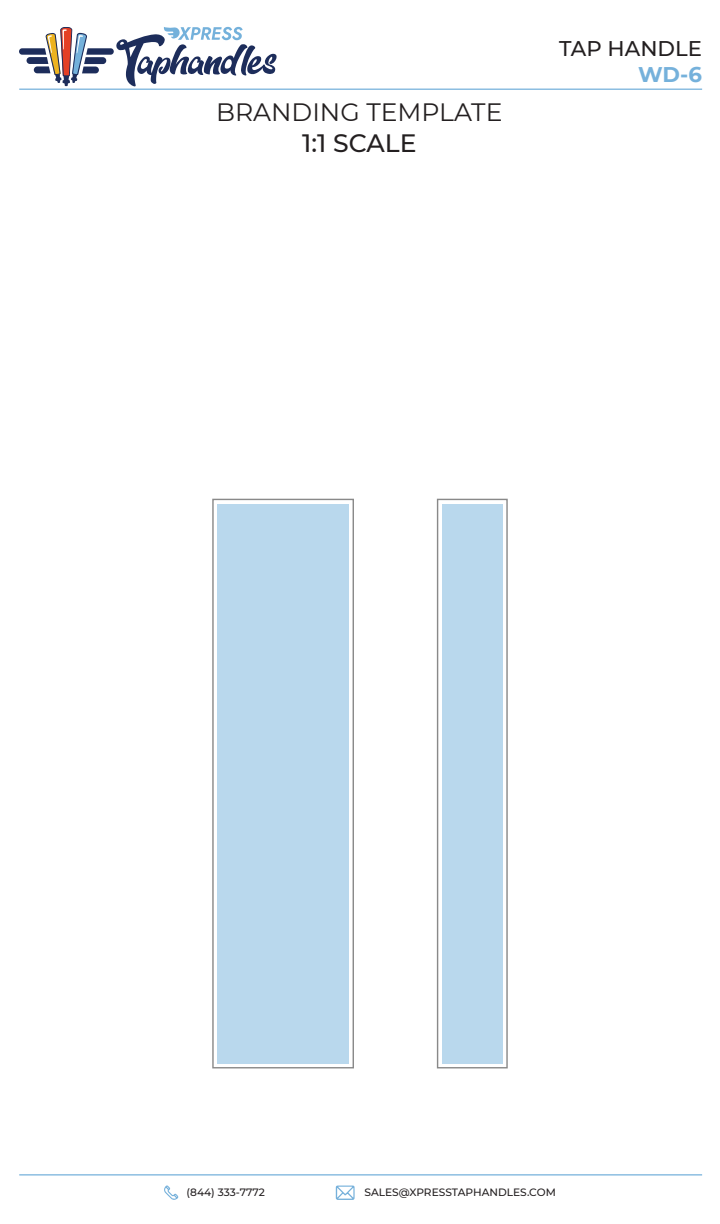
<style>
.page{position:relative;width:720px;height:1224px;background:#fff}
.page>*{position:absolute;margin:0;border:0;box-sizing:border-box;transform-origin:0 0}
.t1{font:25.1px "Montserrat";color:#231f20}
.t2{font:500 25.1px "Montserrat";color:#231f20}
.t3{font:500 21.2px "Montserrat";color:#231f20}
.t4{font:700 21.2px "Montserrat";color:#75b1db}
.t5{font:500 10.6px "Montserrat";color:#231f20}
</style>
<div class="page">
<svg style="left:336px;top:1186px;width:19px;height:14px"></svg>
<svg style="left:164px;top:1185px;width:14px;height:15px"></svg>
<hr style="left:19px;top:89px;width:683px;height:1px;background:#75b1db">
<hr style="left:19px;top:1174px;width:683px;height:1px;background:#75b1db">
<div style="left:437px;top:499px;width:71px;height:569px;border:1px solid #898989"></div>
<div style="left:442px;top:504px;width:61px;height:559px;background:#b9d8ed"></div>
<div style="left:212px;top:499px;width:142px;height:569px;border:1px solid #898989"></div>
<div style="left:217px;top:504px;width:132px;height:559px;background:#b9d8ed"></div>
<svg style="left:19px;top:27px;width:258px;height:59px"></svg>
<h1 class="t1" style="left:216px;top:95px;width:288px">BRANDING TEMPLATE</h1>
<h1 class="t2" style="left:302px;top:125px;width:116px">1:1 SCALE</h1>
<h2 class="t3" style="left:559px;top:34px;width:144px">TAP HANDLE</h2>
<h2 class="t4" style="left:638px;top:59px;width:65px">WD-6</h2>
<p class="t5" style="left:187px;top:1185px;width:80px">(844) 333-7772</p>
<p class="t5" style="left:364px;top:1185px;width:193px">SALES@XPRESSTAPHANDLES.COM</p>
</div>
